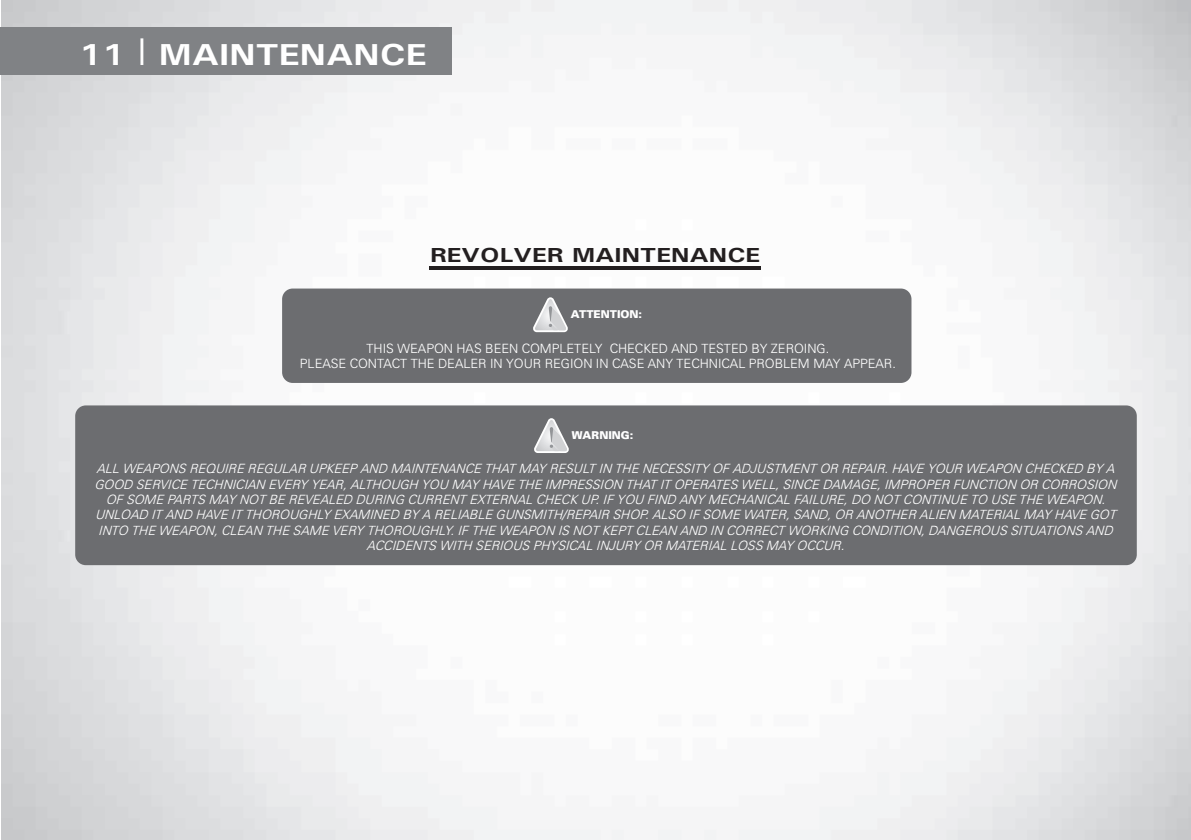
<style>
.page{position:relative;width:1191px;height:840px;background:#fff}
.page>*{position:absolute;margin:0;border:0;box-sizing:border-box;transform-origin:0 0}
.t1{font:700 30.4px "Univers";color:#fff;scale:1.21 1}
.t2{font:700 20.4px "Univers";color:#231f20;scale:1.27 1}
.t3{font:italic 300 12.8px/15.2px "Univers";color:#fff;text-align:center}
.t4{font:300 12.8px/15.2px "Univers";color:#fff;text-align:center}
.t5{font:900 10.8px "Univers";color:#fff}
.s1{font-weight:300;font-size:36.8px}
</style>
<div class="page">
<img style="left:1px;top:0;width:1190px;height:839px">
<hr style="left:429px;top:266px;width:332px;height:3px;background:#231f20">
<div style="left:0;top:28px;width:451px;height:47px;background:#808285"></div>
<div style="left:75px;top:405px;width:1061px;height:160px;background:#6c6d70;border-radius:11px"></div>
<svg style="left:534px;top:418px;width:35px;height:35px"></svg>
<div style="left:282px;top:288px;width:629px;height:95px;background:#6c6d70;border-radius:11px"></div>
<svg style="left:533px;top:297px;width:35px;height:35px"></svg>
<h1 class="t1" style="left:79px;top:36px;width:289px">11 <span class="s1">|</span> MAINTENANCE</h1>
<h2 class="t2" style="left:430px;top:242px;width:261px">REVOLVER MAINTENANCE</h2>
<p class="t5" style="left:571px;top:307px;width:73px">ATTENTION:</p>
<p class="t4" style="left:300px;top:340px;width:597px">THIS WEAPON HAS BEEN COMPLETELY CHECKED AND TESTED BY ZEROING.<br>PLEASE CONTACT THE DEALER IN YOUR REGION IN CASE ANY TECHNICAL PROBLEM MAY APPEAR.</p>
<p class="t5" style="left:572px;top:428px;width:63px">WARNING:</p>
<p class="t3" style="left:95px;top:460px;width:1023px">ALL WEAPONS REQUIRE REGULAR UPKEEP AND MAINTENANCE THAT MAY RESULT IN THE NECESSITY OF ADJUSTMENT OR REPAIR. HAVE YOUR WEAPON CHECKED BY A GOOD SERVICE TECHNICIAN EVERY YEAR, ALTHOUGH YOU MAY HAVE THE IMPRESSION THAT IT OPERATES WELL, SINCE DAMAGE, IMPROPER FUNCTION OR CORROSION OF SOME PARTS MAY NOT BE REVEALED DURING CURRENT EXTERNAL CHECK UP. IF YOU FIND ANY MECHANICAL FAILURE, DO NOT CONTINUE TO USE THE WEAPON.<br>UNLOAD IT AND HAVE IT THOROUGHLY EXAMINED BY A RELIABLE GUNSMITH/REPAIR SHOP. ALSO IF SOME WATER, SAND, OR ANOTHER ALIEN MATERIAL MAY HAVE GOT INTO THE WEAPON, CLEAN THE SAME VERY THOROUGHLY. IF THE WEAPON IS NOT KEPT CLEAN AND IN CORRECT WORKING CONDITION, DANGEROUS SITUATIONS AND ACCIDENTS WITH SERIOUS PHYSICAL INJURY OR MATERIAL LOSS MAY OCCUR.</p>
</div>
